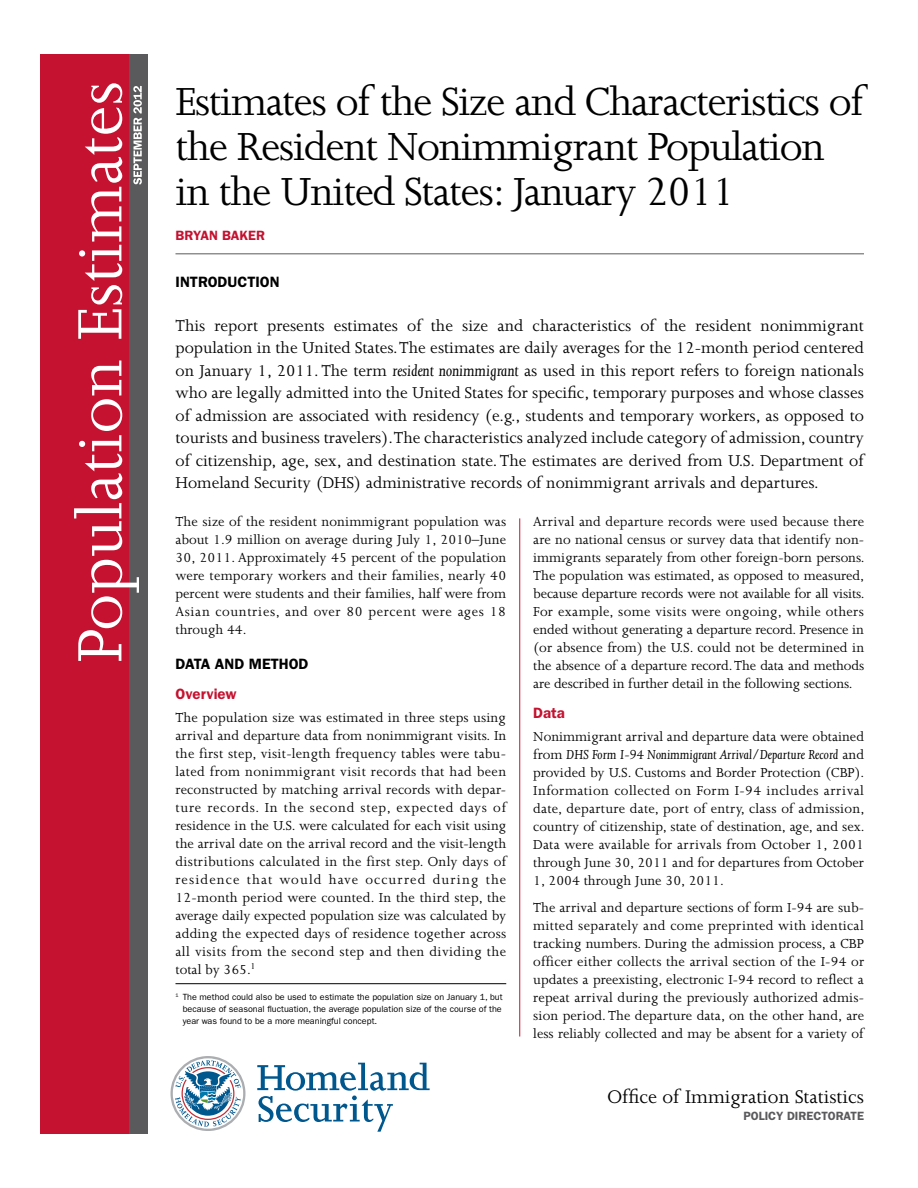
<style>
.page{position:relative;width:918px;height:1188px;background:#fff}
.page>*{position:absolute;margin:0;border:0;box-sizing:border-box;transform-origin:0 0}
.t1{font:45px/45px "Joanna";letter-spacing:-.03em;color:#000}
.t2{font:21px "Joanna";color:#000}
.intro{font:18px/22.5px "Joanna";color:#000;text-align:justify}
.body{font:15px/18px "Joanna";color:#000;text-align:justify}
.t3{font:600 15px "ITC Franklin Gothic Std";color:#000}
.t4{font:600 15px "ITC Franklin Gothic Std";color:#c41230}
.byline{font:600 13.5px "ITC Franklin Gothic Std";color:#c41230}
.t5{font:600 12px "ITC Franklin Gothic Std";color:#5a595c}
.footnote{font:9px/12px "ITC Franklin Gothic Std";color:#000;text-align:justify}
.s1{font-style:italic}
</style>
<div class="page">
<hr style="left:519px;top:518px;width:1px;height:518px;background:#c41230">
<hr style="left:176px;top:253px;width:688px;height:1px;background:#5a595c">
<hr style="left:176px;top:983px;width:330px;height:1px;background:#000">
<div style="left:122px;top:54px;width:26px;height:1080px;background:#5a595c"></div>
<div style="left:40px;top:54px;width:89px;height:1080px;background:#c41230"></div>
<svg style="left:74px;top:83px;width:68px;height:578px"></svg>
<svg style="left:257px;top:1063px;width:173px;height:69px"></svg>
<svg style="left:170px;top:1056px;width:75px;height:75px"></svg>
<h2 class="t1" style="left:176px;top:79px;width:690px">Estimates of the Size and Characteristics of the Resident Nonimmigrant Population in the United States: January 2011</h2>
<p class="byline" style="left:176px;top:227px;width:91px">BRYAN BAKER</p>
<h3 class="t3" style="left:176px;top:273px;width:106px">INTRODUCTION</h3>
<p class="intro" style="left:176px;top:314px;width:690px">This report presents estimates of the size and characteristics of the resident nonimmigrant population in the United States. The estimates are daily averages for the 12-month period centered on January 1, 2011. The term <span class="s1">resident nonimmigrant</span> as used in this report refers to foreign nationals who are legally admitted into the United States for specific, temporary purposes and whose classes of admission are associated with residency (e.g., students and temporary workers, as opposed to tourists and business travelers). The characteristics analyzed include category of admission, country of citizenship, age, sex, and destination state. The estimates are derived from U.S. Department of Homeland Security (DHS) administrative records of nonimmigrant arrivals and departures.</p>
<p class="body" style="left:176px;top:513px;width:332px">The size of the resident nonimmigrant population was about 1.9 million on average during July 1, 2010–June 30, 2011. Approximately 45 percent of the population were temporary workers and their families, nearly 40 percent were students and their families, half were from Asian countries, and over 80 percent were ages 18 through 44.</p>
<h3 class="t3" style="left:176px;top:655px;width:135px">DATA AND METHOD</h3>
<h4 class="t4" style="left:176px;top:685px;width:63px">Overview</h4>
<p class="body" style="left:176px;top:708px;width:332px">The population size was estimated in three steps using arrival and departure data from nonimmigrant visits. In the first step, visit-length frequency tables were tabu&shy;lated from nonimmigrant visit records that had been reconstructed by matching arrival records with depar&shy;ture records. In the second step, expected days of residence in the U.S. were calculated for each visit using the arrival date on the arrival record and the visit-length distributions calculated in the first step. Only days of residence that would have occurred during the 12-month period were counted. In the third step, the average daily expected population size was calculated by adding the expected days of residence together across all visits from the second step and then dividing the total by 365.<sup>1</sup></p>
<p class="body" style="left:533px;top:513px;width:333px">Arrival and departure records were used because there are no national census or survey data that identify non&shy;immigrants separately from other foreign-born persons.<br>The population was estimated, as opposed to measured, because departure records were not available for all visits.<br>For example, some visits were ongoing, while others ended without generating a departure record. Presence in (or absence from) the U.S. could not be determined in the absence of a departure record. The data and methods are described in further detail in the following sections.</p>
<h4 class="t4" style="left:533px;top:704px;width:33px">Data</h4>
<p class="body" style="left:533px;top:728px;width:333px">Nonimmigrant arrival and departure data were obtained from <span class="s1">DHS Form I-94 Nonimmigrant Arrival/Departure Record</span> and provided by U.S. Customs and Border Protection (CBP).<br>Information collected on Form I-94 includes arrival date, departure date, port of entry, class of admission, country of citizenship, state of destination, age, and sex.<br>Data were available for arrivals from October 1, 2001 through June 30, 2011 and for departures from October 1, 2004 through June 30, 2011.</p>
<p class="body" style="left:533px;top:898px;width:333px">The arrival and departure sections of form I-94 are sub&shy;mitted separately and come preprinted with identical tracking numbers. During the admission process, a CBP officer either collects the arrival section of the I-94 or updates a preexisting, electronic I-94 record to reflect a repeat arrival during the previously authorized admis&shy;sion period. The departure data, on the other hand, are less reliably collected and may be absent for a variety of</p>
<p class="footnote" style="left:183px;top:991px;width:322px;text-indent:-7px"><sup>1</sup> The method could also be used to estimate the population size on January 1, but because of seasonal fluctuation, the average population size of the course of the year was found to be a more meaningful concept.</p>
<p class="t2" style="left:607px;top:1086px;width:258px">Office of Immigration Statistics</p>
<p class="t5" style="left:743px;top:1109px;width:122px">POLICY DIRECTORATE</p>
</div>
